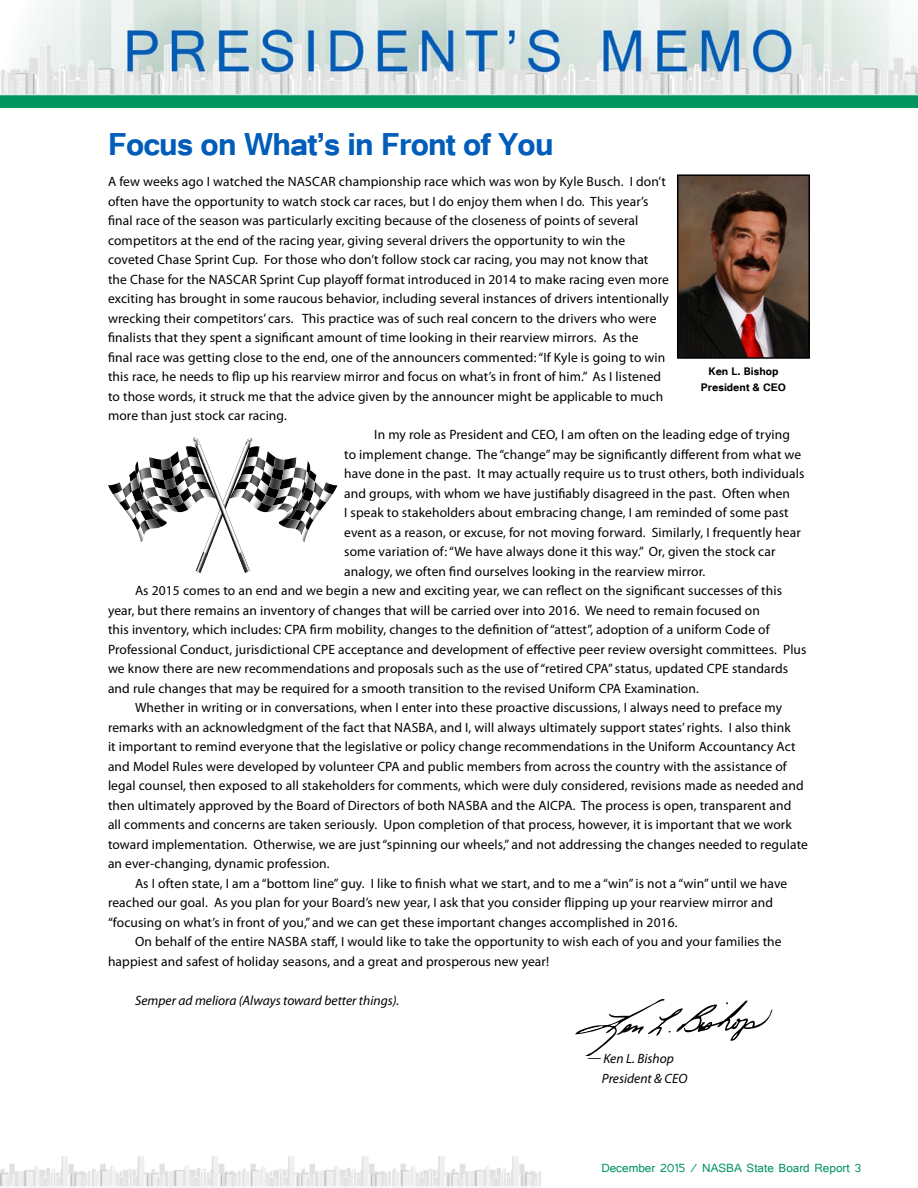
<style>
.page{position:relative;width:918px;height:1188px;background:#fff}
.page>*{position:absolute;margin:0;border:0;box-sizing:border-box;transform-origin:0 0}
.t1{font:700 39px "Tunga";letter-spacing:-.02em;color:#005db9}
.t2{font:15px "Tunga";color:#00945e}
.t3{font:13.5px "Myriad Pro";letter-spacing:.01em;color:#000}
.t4{font:italic 13.5px/19.5px "Myriad Pro";color:#000}
.t5{font:700 13.5px/16.2px "Tunga";color:#000;text-align:center}
</style>
<div class="page">
<img style="left:1px;top:1px;width:916px;height:106px">
<svg style="left:575px;top:999px;width:197px;height:57px"></svg>
<img style="left:680px;top:177px;width:127px;height:179px">
<div style="left:677px;top:174px;width:133px;height:185px;border:2px solid #000"></div>
<img style="left:0;top:1156px;width:541px;height:31px">
<svg style="left:108px;top:437px;width:229px;height:136px"></svg>
<h1 class="t1" style="left:108px;top:119px;width:447px">Focus on What’s in Front of You</h1>
<p class="t3" style="left:108px;top:173px;width:559px">A few weeks ago I watched the NASCAR championship race which was won by Kyle Busch. I don’t</p>
<p class="t3" style="left:108px;top:193px;width:542px">often have the opportunity to watch stock car races, but I do enjoy them when I do. This year’s</p>
<p class="t3" style="left:108px;top:212px;width:532px">final race of the season was particularly exciting because of the closeness of points of several</p>
<p class="t3" style="left:108px;top:232px;width:519px">competitors at the end of the racing year, giving several drivers the opportunity to win the</p>
<p class="t3" style="left:108px;top:251px;width:542px">coveted Chase Sprint Cup. For those who don’t follow stock car racing, you may not know that</p>
<p class="t3" style="left:108px;top:271px;width:563px">the Chase for the NASCAR Sprint Cup playoff format introduced in 2014 to make racing even more</p>
<p class="t3" style="left:108px;top:290px;width:562px">exciting has brought in some raucous behavior, including several instances of drivers intentionally</p>
<p class="t3" style="left:108px;top:310px;width:550px">wrecking their competitors’ cars. This practice was of such real concern to the drivers who were</p>
<p class="t3" style="left:108px;top:329px;width:532px">finalists that they spent a significant amount of time looking in their rearview mirrors. As the</p>
<p class="t3" style="left:108px;top:349px;width:559px">final race was getting close to the end, one of the announcers commented: “If Kyle is going to win</p>
<p class="t3" style="left:108px;top:368px;width:555px">this race, he needs to flip up his rearview mirror and focus on what’s in front of him.” As I listened</p>
<p class="t3" style="left:108px;top:388px;width:557px">to those words, it struck me that the advice given by the announcer might be applicable to much</p>
<p class="t3" style="left:108px;top:407px;width:180px">more than just stock car racing.</p>
<p class="t3" style="left:374px;top:427px;width:417px">In my role as President and CEO, I am often on the leading edge of trying</p>
<p class="t3" style="left:344px;top:446px;width:459px">to implement change. The “change” may be significantly different from what we</p>
<p class="t3" style="left:344px;top:466px;width:462px">have done in the past. It may actually require us to trust others, both individuals</p>
<p class="t3" style="left:344px;top:485px;width:447px">and groups, with whom we have justifiably disagreed in the past. Often when</p>
<p class="t3" style="left:344px;top:505px;width:446px">I speak to stakeholders about embracing change, I am reminded of some past</p>
<p class="t3" style="left:344px;top:524px;width:458px">event as a reason, or excuse, for not moving forward. Similarly, I frequently hear</p>
<p class="t3" style="left:344px;top:544px;width:433px">some variation of: “We have always done it this way.” Or, given the stock car</p>
<p class="t3" style="left:344px;top:563px;width:363px">analogy, we often find ourselves looking in the rearview mirror.</p>
<p class="t3" style="left:135px;top:583px;width:649px">As 2015 comes to an end and we begin a new and exciting year, we can reflect on the significant successes of this</p>
<p class="t3" style="left:108px;top:602px;width:654px">year, but there remains an inventory of changes that will be carried over into 2016. We need to remain focused on</p>
<p class="t3" style="left:108px;top:622px;width:663px">this inventory, which includes: CPA firm mobility, changes to the definition of “attest”, adoption of a uniform Code of</p>
<p class="t3" style="left:108px;top:641px;width:700px">Professional Conduct, jurisdictional CPE acceptance and development of effective peer review oversight committees. Plus</p>
<p class="t3" style="left:108px;top:661px;width:682px">we know there are new recommendations and proposals such as the use of “retired CPA” status, updated CPE standards</p>
<p class="t3" style="left:108px;top:680px;width:592px">and rule changes that may be required for a smooth transition to the revised Uniform CPA Examination.</p>
<p class="t3" style="left:135px;top:700px;width:649px">Whether in writing or in conversations, when I enter into these proactive discussions, I always need to preface my</p>
<p class="t3" style="left:108px;top:719px;width:684px">remarks with an acknowledgment of the fact that NASBA, and I, will always ultimately support states’ rights. I also think</p>
<p class="t3" style="left:108px;top:739px;width:689px">it important to remind everyone that the legislative or policy change recommendations in the Uniform Accountancy Act</p>
<p class="t3" style="left:108px;top:758px;width:680px">and Model Rules were developed by volunteer CPA and public members from across the country with the assistance of</p>
<p class="t3" style="left:108px;top:778px;width:697px">legal counsel, then exposed to all stakeholders for comments, which were duly considered, revisions made as needed and</p>
<p class="t3" style="left:108px;top:797px;width:685px">then ultimately approved by the Board of Directors of both NASBA and the AICPA. The process is open, transparent and</p>
<p class="t3" style="left:108px;top:817px;width:685px">all comments and concerns are taken seriously. Upon completion of that process, however, it is important that we work</p>
<p class="t3" style="left:108px;top:836px;width:702px">toward implementation. Otherwise, we are just “spinning our wheels,” and not addressing the changes needed to regulate</p>
<p class="t3" style="left:108px;top:856px;width:223px">an ever-changing, dynamic profession.</p>
<p class="t3" style="left:135px;top:875px;width:654px">As I often state, I am a “bottom line” guy. I like to finish what we start, and to me a “win” is not a “win” until we have</p>
<p class="t3" style="left:108px;top:895px;width:667px">reached our goal. As you plan for your Board’s new year, I ask that you consider flipping up your rearview mirror and</p>
<p class="t3" style="left:108px;top:914px;width:571px">“focusing on what’s in front of you,” and we can get these important changes accomplished in 2016.</p>
<p class="t3" style="left:135px;top:933px;width:648px">On behalf of the entire NASBA staff, I would like to take the opportunity to wish each of you and your families the</p>
<p class="t3" style="left:108px;top:953px;width:443px">happiest and safest of holiday seasons, and a great and prosperous new year!</p>
<p class="t4" style="left:135px;top:990px;width:266px">Semper ad meliora (Always toward better things).</p>
<p class="t5" style="left:701px;top:363px;width:87px">Ken L. Bishop<br>President &amp; CEO</p>
<p class="t4" style="left:602px;top:1049px;width:87px;text-indent:-15px">— Ken L. Bishop<br>President &amp; CEO</p>
<p class="t2" style="left:601px;top:1158px;width:261px">December 2015 / NASBA State Board Report 3</p>
</div>
